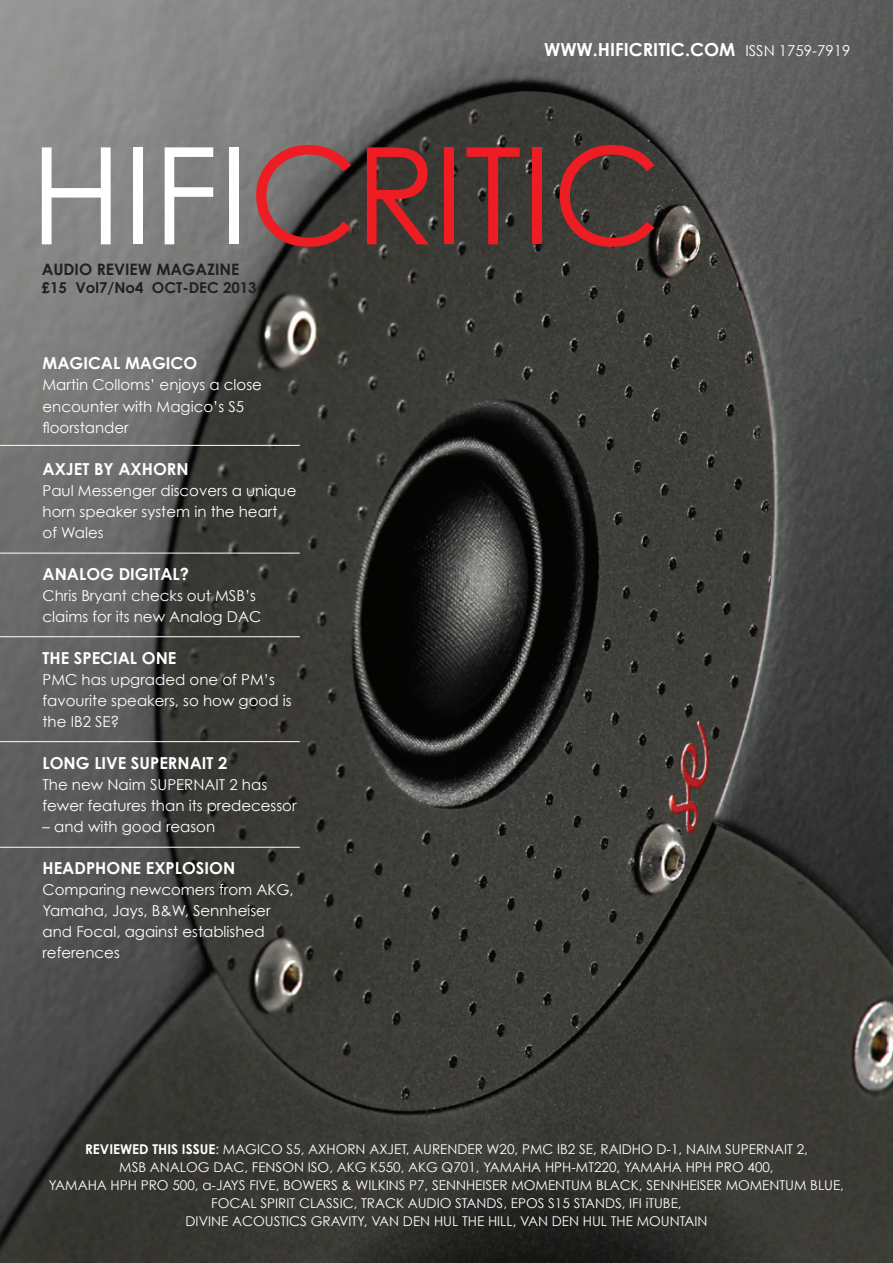
<style>
.page{position:relative;width:893px;height:1263px;background:#fff}
.page>*{position:absolute;margin:0;border:0;box-sizing:border-box;transform-origin:0 0}
.t1{font:135px "Century Gothic";color:#ee1d23}
.t2{font:700 18px "Century Gothic";color:#fff}
.t3{font:700 16.5px "Century Gothic";color:#fff}
.t4{font:700 15.75px "Century Gothic";color:#231f20}
.t5{font:15px/21px "Century Gothic";color:#fff}
.t6{font:700 15px "Century Gothic";color:#231f20}
.t7{font:13.5px/18px "Century Gothic";color:#fff;text-align:center}
.s1{font-weight:400;font-size:15px}
.s2{color:#fff}
.s3{font-weight:700}
</style>
<div class="page">
<img style="left:0;top:0;width:893px;height:1263px">
<hr style="left:0;top:445px;width:300px;height:1px;background:#fff">
<hr style="left:0;top:553px;width:300px;height:1px;background:#fff">
<hr style="left:0;top:636px;width:300px;height:1px;background:#fff">
<hr style="left:0;top:741px;width:300px;height:1px;background:#fff">
<hr style="left:0;top:847px;width:300px;height:1px;background:#fff">
<p class="t2" style="left:544px;top:38px;width:308px">WWW.HIFICRITIC.COM <span class="s1">ISSN 1759-7919</span></p>
<h1 class="t1" style="left:30px;top:113px;width:633px"><span class="s2">HIFI</span>CRITIC</h1>
<p class="t4" style="left:42px;top:259px;width:199px">AUDIO REVIEW MAGAZINE</p>
<p class="t6" style="left:42px;top:278px;width:216px">£15 Vol7/No4 OCT-DEC 2013</p>
<p class="t3" style="left:43px;top:353px;width:156px">MAGICAL MAGICO</p>
<p class="t5" style="left:43px;top:374px;width:221px">Martin Colloms’ enjoys a close encounter with Magico’s S5 floorstander</p>
<p class="t3" style="left:43px;top:458px;width:148px">AXJET BY AXHORN</p>
<p class="t5" style="left:43px;top:479px;width:255px">Paul Messenger discovers a unique horn speaker system in the heart<br>of Wales</p>
<p class="t3" style="left:43px;top:563px;width:148px">ANALOG DIGITAL?</p>
<p class="t5" style="left:43px;top:584px;width:220px">Chris Bryant checks out MSB’s claims for its new Analog DAC</p>
<p class="t3" style="left:43px;top:647px;width:135px">THE SPECIAL ONE</p>
<p class="t5" style="left:43px;top:668px;width:251px">PMC has upgraded one of PM’s favourite speakers, so how good is the IB2 SE?</p>
<p class="t3" style="left:43px;top:752px;width:186px">LONG LIVE SUPERNAIT 2</p>
<p class="t5" style="left:43px;top:773px;width:256px">The new Naim SUPERNAIT 2 has fewer features than its predecessor</p>
<p class="t5" style="left:43px;top:815px;width:174px">– and with good reason</p>
<p class="t3" style="left:43px;top:857px;width:194px">HEADPHONE EXPLOSION</p>
<p class="t5" style="left:43px;top:878px;width:253px">Comparing newcomers from AKG,<br>Yamaha, Jays, B&amp;W, Sennheiser and Focal, against established references</p>
<p class="t7" style="left:49px;top:1139px;width:797px"><span class="s3">REVIEWED THIS ISSUE</span>: MAGICO S5, AXHORN AXJET, AURENDER W20, PMC IB2 SE, RAIDHO D-1, NAIM SUPERNAIT 2,<br>MSB ANALOG DAC, FENSON ISO, AKG K550, AKG Q701, YAMAHA HPH-MT220, YAMAHA HPH PRO 400,<br>YAMAHA HPH PRO 500, a-JAYS FIVE, BOWERS &amp; WILKINS P7, SENNHEISER MOMENTUM BLACK, SENNHEISER MOMENTUM BLUE, FOCAL SPIRIT CLASSIC, TRACK AUDIO STANDS, EPOS S15 STANDS, IFI iTUBE,<br>DIVINE ACOUSTICS GRAVITY, VAN DEN HUL THE HILL, VAN DEN HUL THE MOUNTAIN</p>
</div>
